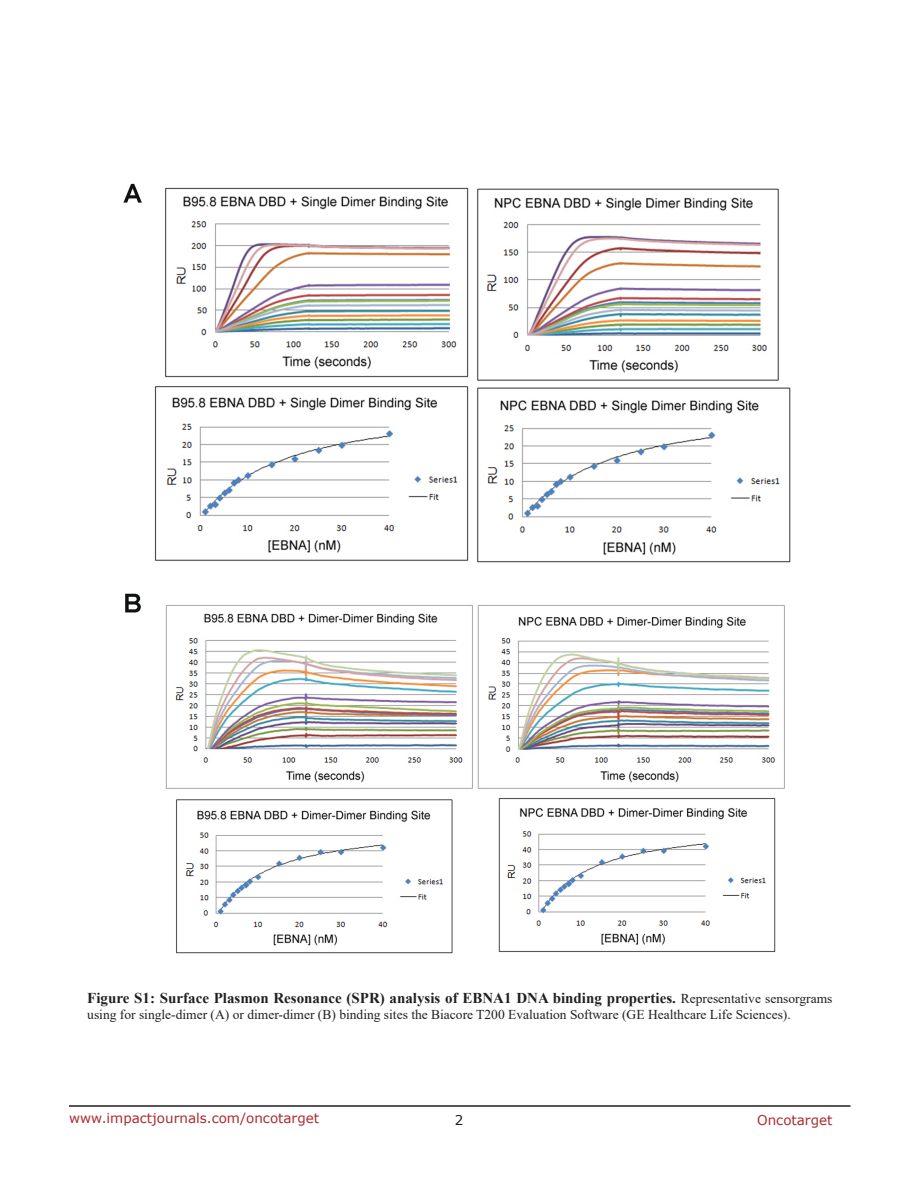
<style>
.page{position:relative;width:918px;height:1188px;background:#fff}
.page>*{position:absolute;margin:0;border:0;box-sizing:border-box;transform-origin:0 0}
.FigureText{font:700 15px "Times New Roman";color:#221f22}
.FigureText-2{font:13.5px "Times New Roman";color:#221f22}
.t1{font:13.5px "Verdana";color:#ac2b31}
.t2{font:13.5px "Verdana";color:#221f22}
.s1{font-weight:400;font-size:13.5px}
</style>
<div class="page">
<hr style="left:69px;top:1105px;width:781px;height:2px;background:#231f20">
<img style="left:123px;top:183px;width:668px;height:771px">
<p class="FigureText" style="left:87px;top:987px;width:747px">Figure S1: Surface Plasmon Resonance (SPR) analysis of EBNA1 DNA binding properties. <span class="s1">Representative sensorgrams</span></p>
<p class="FigureText-2" style="left:87px;top:1005px;width:705px">using for single-dimer (A) or dimer-dimer (B) binding sites the Biacore T200 Evaluation Software (GE Healthcare Life Sciences).</p>
<p class="t1" style="left:69px;top:1109px;width:252px">www.impactjournals.com/oncotarget</p>
<p class="t2" style="left:455px;top:1111px;width:10px">2</p>
<p class="t1" style="left:757px;top:1111px;width:77px">Oncotarget</p>
</div>
